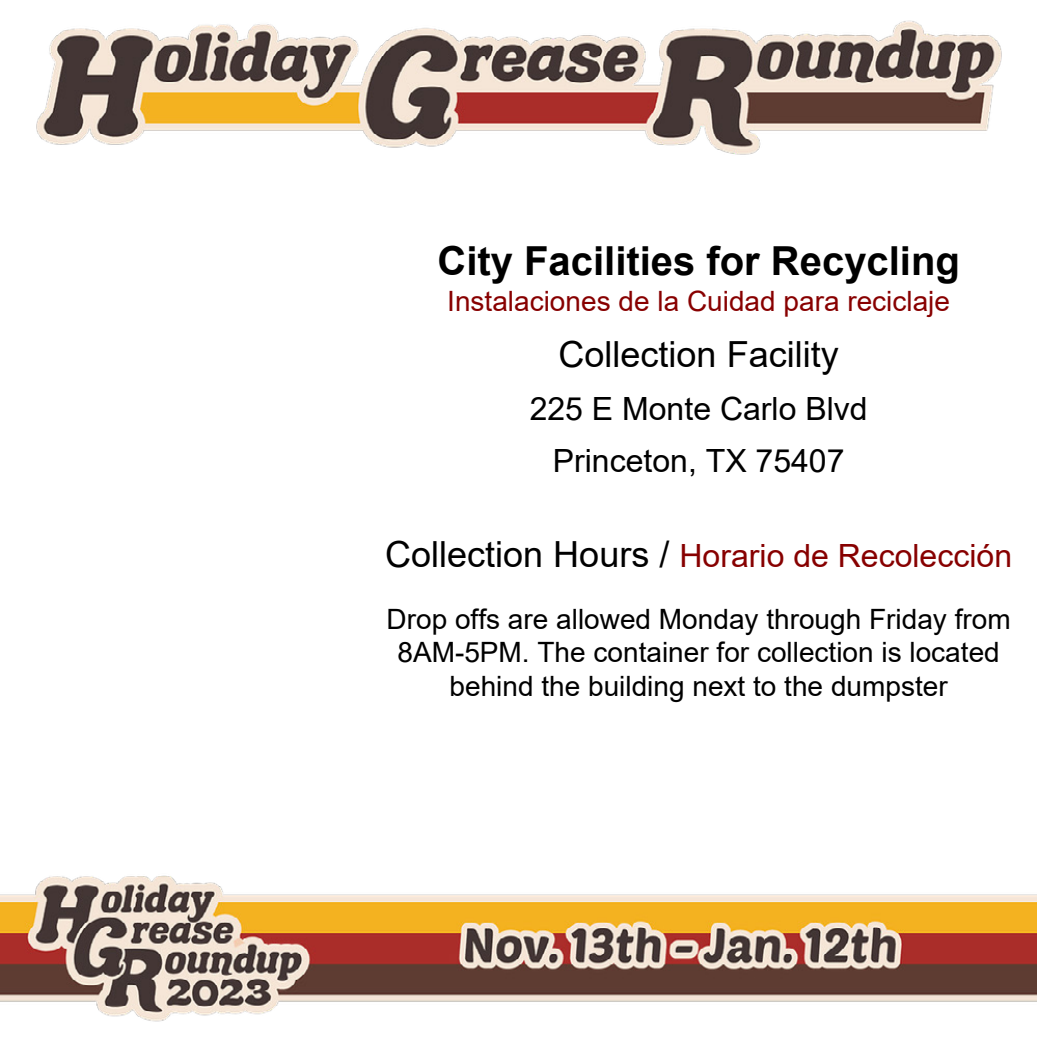
<style>
.page{position:relative;width:1037px;height:1037px;background:#fff}
.page>*{position:absolute;margin:0;border:0;box-sizing:border-box;transform-origin:0 0}
.t1{font:700 40px "Arial";color:#000}
.t2{font:36px "Arial";color:#000}
.t3{font:32px "Arial";color:#870000}
.t4{font:32px/52px "Arial";color:#000;text-align:center}
.t5{font:28px/33.6px "Arial";color:#000;text-align:center}
.t6{font:28px "Arial";color:#800}
.s1{color:#870000}
.s2{font-style:inherit}
.s3{font-size:36px;color:#000}
</style>
<div class="page">
<img style="left:0;top:20px;width:1037px;height:1002px">
<h1 class="t1" style="left:437px;top:232px;width:524px">City Facilities for Recycling</h1>
<p class="t6" style="left:447px;top:282px;width:504px">Instal<span class="s1">aciones</span> de la Cuidad para reciclaje</p>
<p class="t2" style="left:559px;top:330px;width:282px">Collection Facility</p>
<p class="t4" style="left:530px;top:383px;width:339px">225 E Monte Carlo Blvd<br>Princeton<span class="s2">, TX 75</span>407</p>
<p class="t3" style="left:385px;top:534px;width:628px"><span class="s3">Collection Hours /</span> Horario de Recolección</p>
<p class="t5" style="left:387px;top:602px;width:626px">Drop offs are allowed Monday through Friday from<br>8AM-5PM. The container for collection is located behind the building next to the dumpster</p>
</div>
